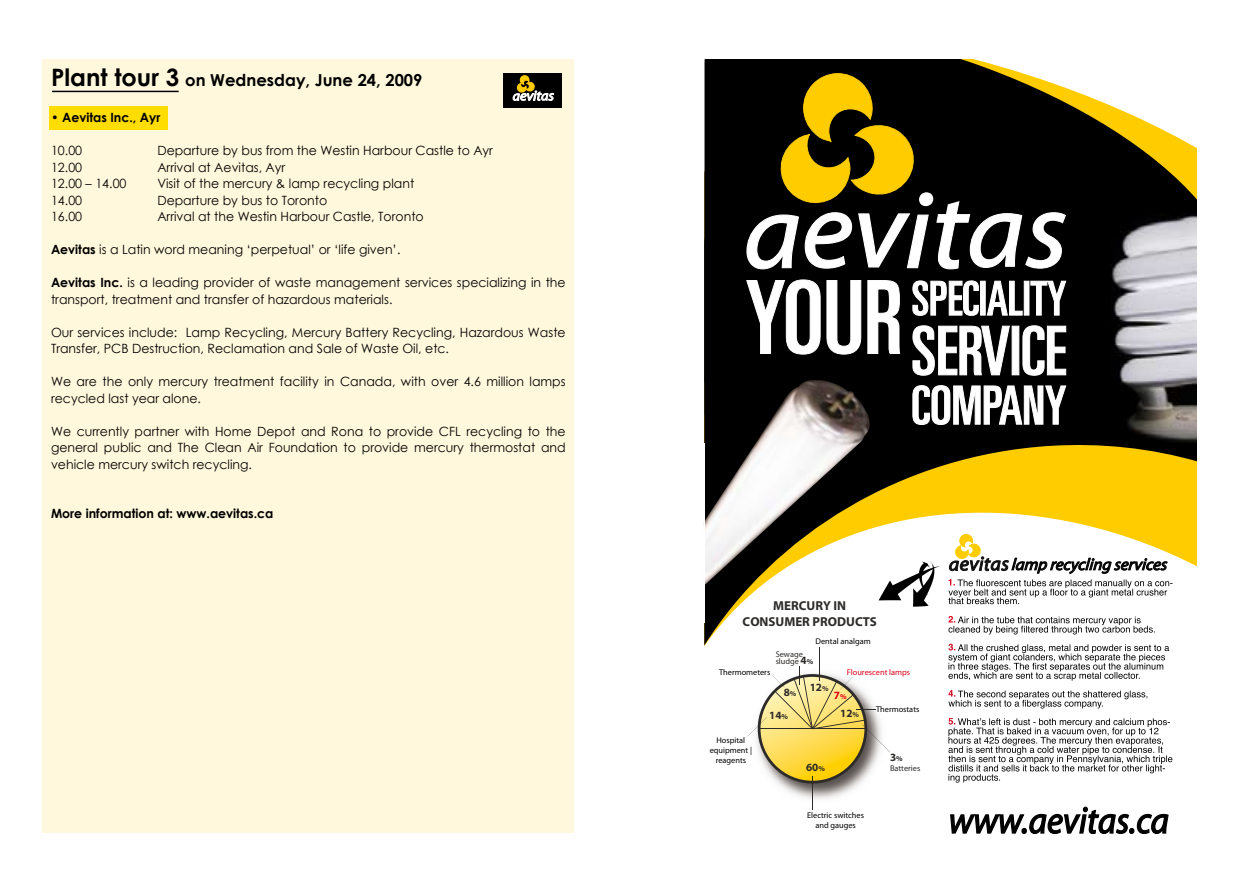
<style>
.page{position:relative;width:1259px;height:893px;background:#fff}
.page>*{position:absolute;margin:0;border:0;box-sizing:border-box;transform-origin:0 0}
.t1{font:700 16.5px "Century Gothic";color:#000}
.t2{font:italic 16.5px "Myriad Web Pro";color:#000}
.t3{font:700 12.9px/15.6px "Myriad Pro";color:#2d2b29;text-align:center}
.t4{font:12.75px/16.5px "Century Gothic";color:#000}
.t5{font:700 12.75px "Century Gothic";color:#000}
.t6{font:700 11.1px/18.3px "Myriad";color:#2d2b29}
.t7{font:8.4px/10.1px "Myriad Pro";color:#000;text-align:center}
.t8{font:8.4px/7.4px "Myriad Pro";color:#2d2b29}
.t9{font:8.4px "Myriad Pro";color:#e2001a}
.s1{font-size:24px}
.s2{font-weight:400}
.s3{font-weight:700}
.s4{font-family:"Myriad";font-weight:700;font-size:11.1px}
.s5{font-family:"Myriad";font-weight:700;font-size:7.35px}
.s6{font-size:7.35px}
.s7{color:#e2001a}
.s8{font-size:7.35px;color:#e2001a}
</style>
<div class="page">
<div style="left:43px;top:60px;width:531px;height:773px;background:#fff8dc"></div>
<div style="left:49px;top:106px;width:118px;height:24px;background:#fd0"></div>
<hr style="left:52px;top:91px;width:127px;height:1px;background:#000">
<div style="left:503px;top:73px;width:59px;height:34px;background:#000"></div>
<svg style="left:513px;top:76px;width:41px;height:25px"></svg>
<img style="left:778px;top:783px;width:82px;height:16px">
<hr style="left:819px;top:648px;width:1px;height:33px;background:#2d2b29">
<svg style="left:747px;top:666px;width:143px;height:117px"></svg>
<hr style="left:812px;top:776px;width:1px;height:34px;background:#2d2b29">
<div style="left:704px;top:60px;width:42px;height:162px;background:#000"></div>
<svg style="left:704px;top:222px;width:492px;height:423px;fill:#000"></svg>
<svg style="left:950px;top:806px;width:219px;height:27px"></svg>
<svg style="left:948px;top:616px;width:206px;height:18px"></svg>
<svg style="left:948px;top:644px;width:221px;height:37px"></svg>
<svg style="left:948px;top:690px;width:199px;height:19px"></svg>
<svg style="left:948px;top:718px;width:224px;height:65px"></svg>
<img style="left:704px;top:380px;width:166px;height:63px">
<svg style="left:746px;top:279px;width:154px;height:76px"></svg>
<svg style="left:912px;top:280px;width:154px;height:36px"></svg>
<svg style="left:912px;top:325px;width:154px;height:51px"></svg>
<img style="left:1110px;top:270px;width:86px;height:173px">
<hr style="left:704px;top:443px;width:1px;height:180px;background:#fff">
<svg style="left:705px;top:385px;width:467px;height:222px"></svg>
<svg style="left:746px;top:60px;width:450px;height:210px"></svg>
<p class="t1" style="left:51px;top:73px;width:373px"><span class="s1">Plant tour 3</span> on Wednesday, June 24, 2009</p>
<p class="t5" style="left:51px;top:112px;width:111px"><span class="s2">•</span> Aevitas Inc., Ayr</p>
<p class="t4" style="left:51px;top:143px;width:33px">10.00</p>
<p class="t4" style="left:157px;top:143px;width:337px">Departure by bus from the Westin Harbour Castle to Ayr</p>
<p class="t4" style="left:51px;top:160px;width:33px">12.00</p>
<p class="t4" style="left:157px;top:160px;width:129px">Arrival at Aevitas, Ayr</p>
<p class="t4" style="left:51px;top:176px;width:77px">12.00 – 14.00</p>
<p class="t4" style="left:157px;top:176px;width:258px">Visit of the mercury &amp; lamp recycling plant</p>
<p class="t4" style="left:51px;top:193px;width:33px">14.00</p>
<p class="t4" style="left:157px;top:193px;width:171px">Departure by bus to Toronto</p>
<p class="t4" style="left:51px;top:209px;width:33px">16.00</p>
<p class="t4" style="left:157px;top:209px;width:268px">Arrival at the Westin Harbour Castle, Toronto</p>
<p class="t4" style="left:51px;top:242px;width:351px"><span class="s3">Aevitas</span> is a Latin word meaning ‘perpetual’ or ‘life given’.</p>
<p class="t4" style="left:51px;top:275px;width:516px"><span class="s3">Aevitas Inc.</span> is a leading provider of waste management services specializing in the transport, treatment and transfer of hazardous materials.</p>
<p class="t4" style="left:51px;top:325px;width:516px">Our services include: Lamp Recycling, Mercury Battery Recycling, Hazardous Waste<br>Transfer, PCB Destruction, Reclamation and Sale of Waste Oil, etc.</p>
<p class="t4" style="left:51px;top:374px;width:516px">We are the only mercury treatment facility in Canada, with over 4.6 million lamps recycled last year alone.</p>
<p class="t4" style="left:51px;top:424px;width:516px;text-align:justify">We currently partner with Home Depot and Rona to provide CFL recycling to the general public and The Clean Air Foundation to provide mercury thermostat and vehicle mercury switch recycling.</p>
<p class="t5" style="left:51px;top:508px;width:224px">More information at: www.aevitas.ca</p>
<p class="t3" style="left:742px;top:598px;width:136px">MERCURY IN<br>CONSUMER PRODUCTS</p>
<p class="t7" style="left:815px;top:637px;width:57px">Dental analgam</p>
<p class="t9" style="left:846px;top:669px;width:65px">Flourescent lamps</p>
<p class="t7" style="left:876px;top:705px;width:45px">Thermostats</p>
<p class="t8" style="left:775px;top:651px;width:39px">Sewage sludge <span class="s4">4</span><span class="s5">%</span></p>
<p class="t7" style="left:719px;top:668px;width:53px">Thermometers</p>
<p class="t6" style="left:783px;top:678px;width:46px">8<sub>%</sub> 12<span class="s6">%</span></p>
<p class="t6" style="left:840px;top:685px;width:20px;text-indent:-6px"><span class="s7">7</span><span class="s8">%<br></span>12<span class="s6">%</span></p>
<p class="t6" style="left:769px;top:706px;width:20px">14<span class="s6">%</span></p>
<p class="t7" style="left:709px;top:736px;width:44px">Hospital equipment | reagents</p>
<p class="t6" style="left:806px;top:758px;width:20px">60<span class="s6">%</span></p>
<p class="t7" style="left:807px;top:811px;width:58px">Electric switches and gauges</p>
<p class="t6" style="left:890px;top:748px;width:14px">3<span class="s6">%</span></p>
<p class="t8" style="left:890px;top:765px;width:32px">Batteries</p>
<p class="t2" style="left:1011px;top:558px;width:158px">lamp recycling services</p>
</div>
